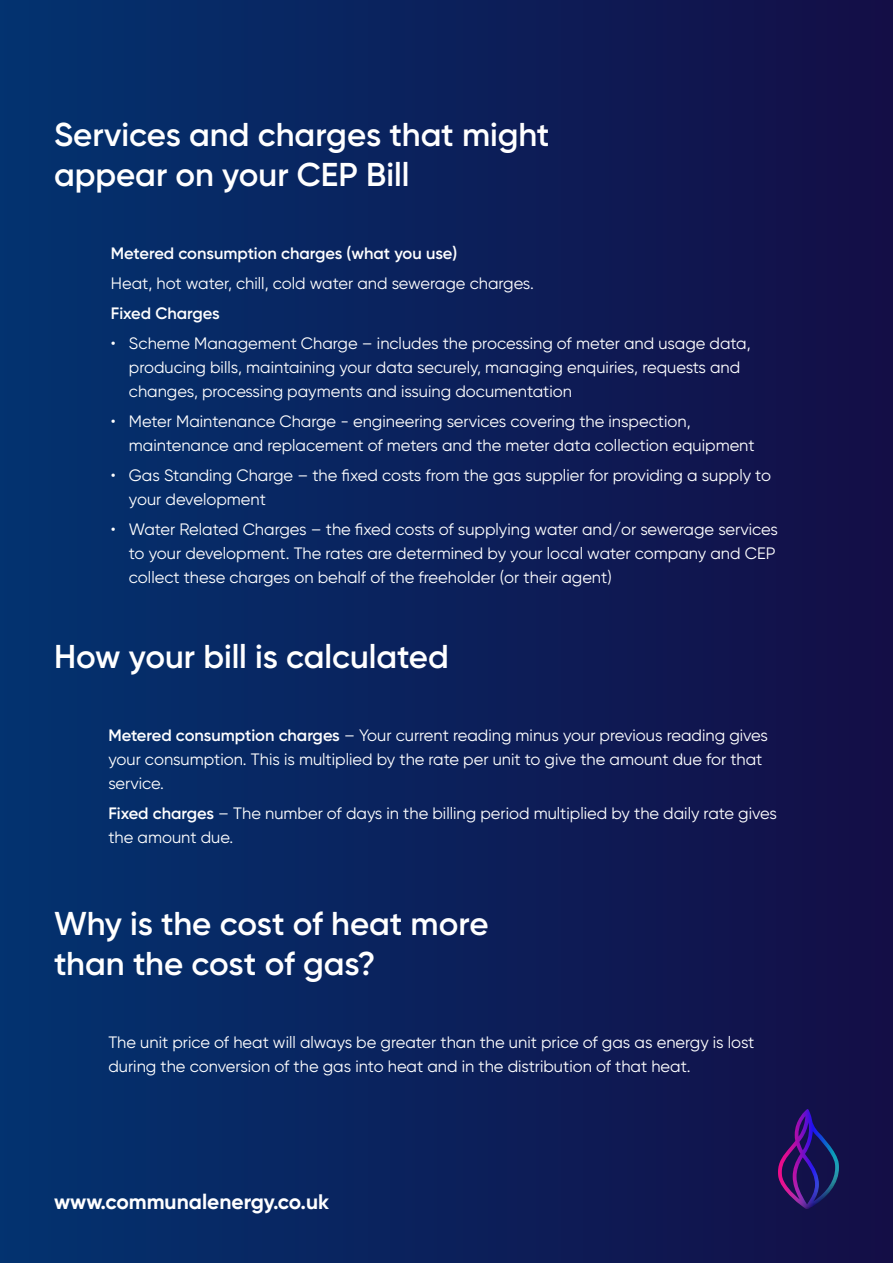
<style>
.page{position:relative;width:893px;height:1263px;background:#fff}
.page>*{position:absolute;margin:0;border:0;box-sizing:border-box;transform-origin:0 0}
.t1{font:600 33px/40.5px "Gilroy";color:#fff}
.t2{font:700 21px "Gilroy";color:#fff}
.t3{font:16.5px/24px "Gilroy";color:#fff}
.t4{font:600 16.5px "Gilroy";color:#fff}
.s1{font-weight:600}
</style>
<div class="page">
<div style="left:0;top:0;width:893px;height:1263px;background:linear-gradient(to right,#033370,#140e46)"></div>
<img style="left:778px;top:1109px;width:61px;height:100px">
<h1 class="t1" style="left:54px;top:113px;width:497px">Services and charges that might appear on your CEP Bill</h1>
<p class="t4" style="left:111px;top:243px;width:348px">Metered consumption charges (what you use)</p>
<p class="t3" style="left:111px;top:271px;width:425px">Heat, hot water, chill, cold water and sewerage charges.</p>
<p class="t4" style="left:111px;top:303px;width:110px">Fixed Charges</p>
<p class="t3" style="left:129px;top:331px;width:623px;text-indent:-18px">• Scheme Management Charge – includes the processing of meter and usage data, producing bills, maintaining your data securely, managing enquiries, requests and changes, processing payments and issuing documentation</p>
<p class="t3" style="left:129px;top:409px;width:627px;text-indent:-18px">• Meter Maintenance Charge - engineering services covering the inspection, maintenance and replacement of meters and the meter data collection equipment</p>
<p class="t3" style="left:129px;top:463px;width:644px;text-indent:-18px">• Gas Standing Charge – the fixed costs from the gas supplier for providing a supply to your development</p>
<p class="t3" style="left:129px;top:517px;width:651px;text-indent:-18px">• Water Related Charges – the fixed costs of supplying water and/or sewerage services to your development. The rates are determined by your local water company and CEP collect these charges on behalf of the freeholder (or their agent)</p>
<h1 class="t1" style="left:54px;top:636px;width:396px">How your bill is calculated</h1>
<p class="t3" style="left:108px;top:723px;width:661px"><span class="s1">Metered consumption charges</span> – Your current reading minus your previous reading gives your consumption. This is multiplied by the rate per unit to give the amount due for that service.</p>
<p class="t3" style="left:108px;top:801px;width:670px"><span class="s1">Fixed charges</span> – The number of days in the billing period multiplied by the daily rate gives the amount due.</p>
<h1 class="t1" style="left:54px;top:903px;width:436px">Why is the cost of heat more than the cost of gas?</h1>
<p class="t3" style="left:108px;top:1030px;width:648px">The unit price of heat will always be greater than the unit price of gas as energy is lost during the conversion of the gas into heat and in the distribution of that heat.</p>
<p class="t2" style="left:54px;top:1188px;width:277px">www.communalenergy.co.uk</p>
</div>
